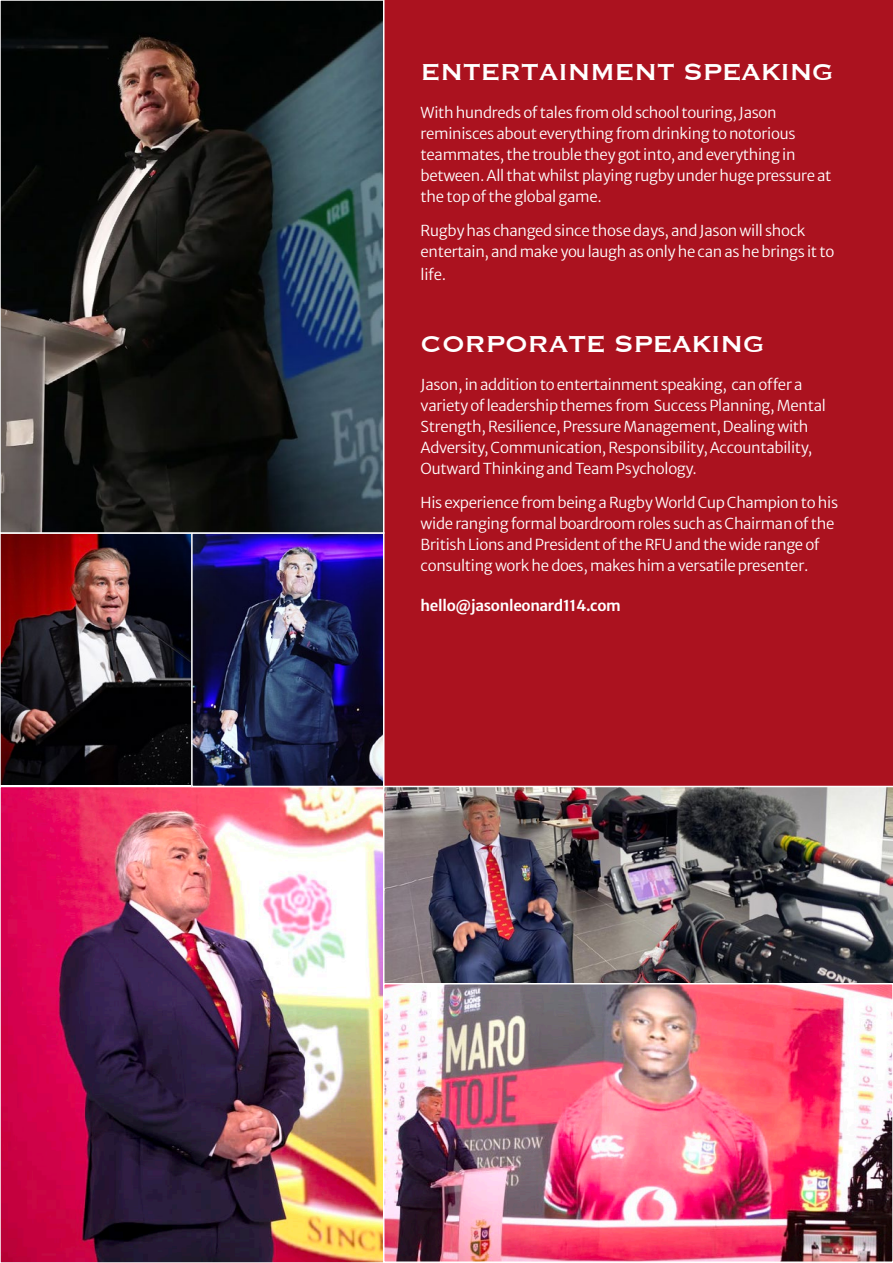
<style>
.page{position:relative;width:893px;height:1263px;background:#ab121f}
.page>*{position:absolute;margin:0;border:0;box-sizing:border-box;transform-origin:0 0}
.t1{font:30px "Copperplate";letter-spacing:-.02em;color:#fff}
.t2{font:300 15px/21px "Merriweather Sans";letter-spacing:-.02em;color:#fff}
.t3{font:600 15px "Merriweather Sans";letter-spacing:-.02em;color:#fff}
</style>
<div class="page">
<img style="left:3px;top:3px;width:378px;height:1257px">
<img style="left:386px;top:986px;width:504px;height:274px">
<img style="left:383px;top:786px;width:510px;height:197px">
<div style="left:191px;top:532px;width:193px;height:255px;border:2px solid #fff"></div>
<div style="left:383px;top:983px;width:510px;height:280px;border:2px solid #fff"></div>
<div style="left:0;top:0;width:384px;height:534px;border:2px solid #fff"></div>
<h1 class="t1" style="left:421px;top:53px;width:415px">ENTERTAINMENT SPEAKING</h1>
<p class="t2" style="left:421px;top:101px;width:412px">With hundreds of tales from old school touring, Jason reminisces about everything from drinking to notorious teammates, the trouble they got into, and everything in between. All that whilst playing rugby under huge pressure at the top of the global game.</p>
<p class="t2" style="left:421px;top:218px;width:415px">Rugby has changed since those days, and Jason will shock entertain, and make you laugh as only he can as he brings it to</p>
<p class="t2" style="left:421px;top:262px;width:27px">life.</p>
<h1 class="t1" style="left:421px;top:325px;width:346px">CORPORATE SPEAKING</h1>
<p class="t2" style="left:421px;top:373px;width:407px">Jason, in addition to entertainment speaking, can offer a variety of leadership themes from Success Planning, Mental Strength, Resilience, Pressure Management, Dealing with Adversity, Communication, Responsibility, Accountability, Outward Thinking and Team Psychology.</p>
<p class="t2" style="left:421px;top:490px;width:419px">His experience from being a Rugby World Cup Champion to his wide ranging formal boardroom roles such as Chairman of the British Lions and President of the RFU and the wide range of consulting work he does, makes him a versatile presenter.</p>
<p class="t3" style="left:421px;top:592px;width:202px">hello@jasonleonard114.com</p>
</div>
